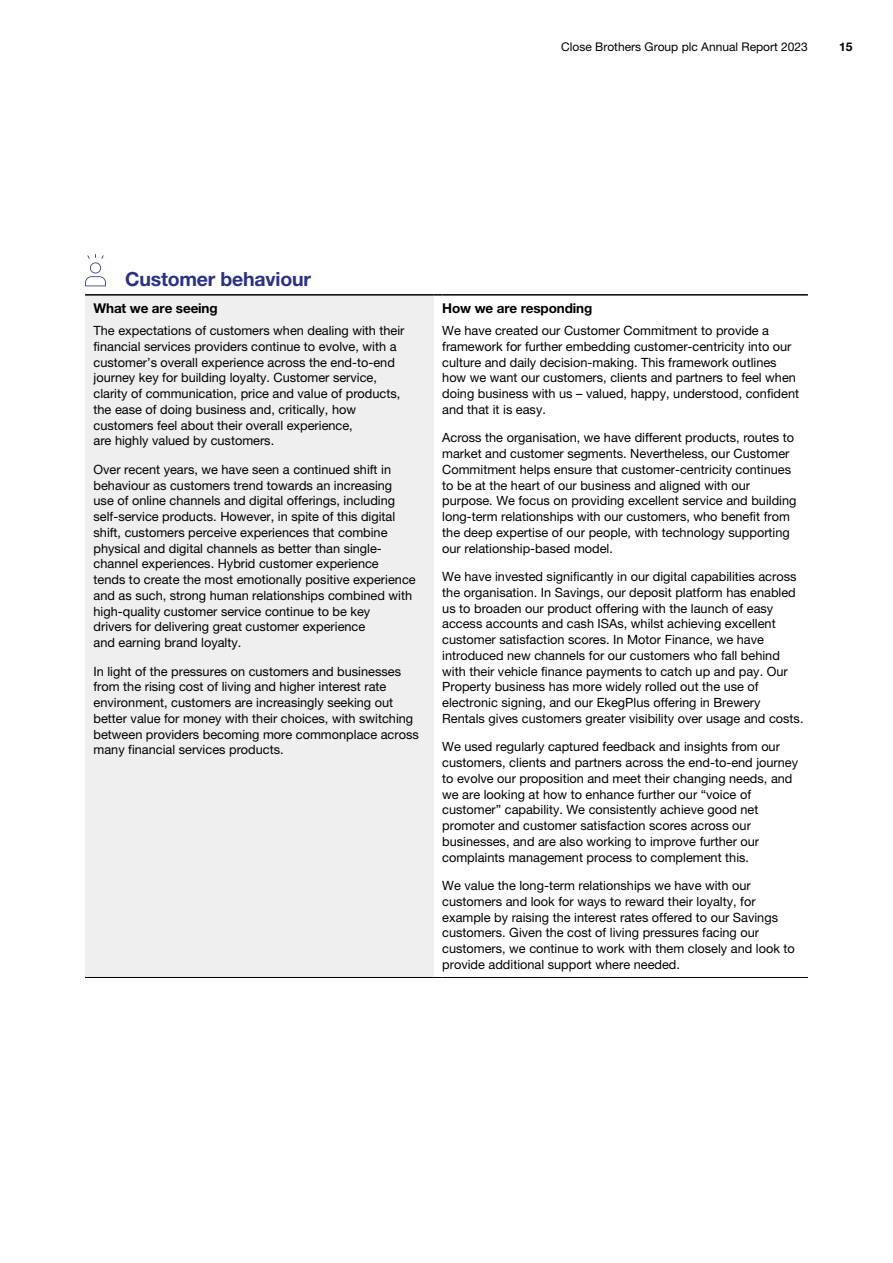
<style>
.page{position:relative;width:893px;height:1263px;background:#fff}
.page>*{position:absolute;margin:0;border:0;box-sizing:border-box;transform-origin:0 0}
.t1{font:700 19.5px "Helvetica Neue LT Std";letter-spacing:-.01em;color:#293188}
.t2{font:700 13.5px "Helvetica Neue LT Std";letter-spacing:-.01em;color:#000}
.t3{font:12.75px/15.8px "Helvetica Neue LT Std";color:#000}
.t4{font:12px "Helvetica Neue LT Std";color:#000}
.t5{font:700 12px "Helvetica Neue LT Std";color:#000}
</style>
<div class="page">
<div style="left:85px;top:295px;width:349px;height:682px;background:#f0eff0"></div>
<svg style="left:434px;top:294px;width:8px;height:2px"></svg>
<hr style="left:442px;top:294px;width:366px;height:2px;background:#000">
<hr style="left:85px;top:294px;width:349px;height:2px;background:#000">
<hr style="left:85px;top:977px;width:349px;height:1px;background:#000">
<hr style="left:442px;top:977px;width:366px;height:1px;background:#000">
<svg style="left:85px;top:254px;width:21px;height:32px"></svg>
<p class="t4" style="left:561px;top:40px;width:248px">Close Brothers Group plc Annual Report 2023</p>
<p class="t5" style="left:839px;top:39px;width:15px">15</p>
<h1 class="t1" style="left:125px;top:267px;width:187px">Customer behaviour</h1>
<p class="t2" style="left:94px;top:300px;width:126px">What we are seeing</p>
<p class="t3" style="left:94px;top:322px;width:312px">The expectations of customers when dealing with their financial services providers continue to evolve, with a customer’s overall experience across the end-to-end journey key for building loyalty. Customer service, clarity of communication, price and value of products, the ease of doing business and, critically, how customers feel about their overall experience,<br>are highly valued by customers.</p>
<p class="t3" style="left:94px;top:461px;width:324px">Over recent years, we have seen a continued shift in behaviour as customers trend towards an increasing use of online channels and digital offerings, including self-service products. However, in spite of this digital shift, customers perceive experiences that combine physical and digital channels as better than single&shy;channel experiences. Hybrid customer experience<br>tends to create the most emotionally positive experience and as such, strong human relationships combined with high-quality customer service continue to be key<br>drivers for delivering great customer experience<br>and earning brand loyalty.</p>
<p class="t3" style="left:94px;top:663px;width:327px">In light of the pressures on customers and businesses from the rising cost of living and higher interest rate environment, customers are increasingly seeking out better value for money with their choices, with switching between providers becoming more commonplace across many financial services products.</p>
<p class="t2" style="left:442px;top:300px;width:152px">How we are responding</p>
<p class="t3" style="left:442px;top:322px;width:358px">We have created our Customer Commitment to provide a framework for further embedding customer-centricity into our culture and daily decision-making. This framework outlines how we want our customers, clients and partners to feel when doing business with us – valued, happy, understood, confident and that it is easy.</p>
<p class="t3" style="left:442px;top:430px;width:356px">Across the organisation, we have different products, routes to market and customer segments. Nevertheless, our Customer Commitment helps ensure that customer-centricity continues to be at the heart of our business and aligned with our purpose. We focus on providing excellent service and building long-term relationships with our customers, who benefit from the deep expertise of our people, with technology supporting our relationship-based model.</p>
<p class="t3" style="left:442px;top:568px;width:363px">We have invested significantly in our digital capabilities across the organisation. In Savings, our deposit platform has enabled us to broaden our product offering with the launch of easy access accounts and cash ISAs, whilst achieving excellent customer satisfaction scores. In Motor Finance, we have introduced new channels for our customers who fall behind with their vehicle finance payments to catch up and pay. Our Property business has more widely rolled out the use of electronic signing, and our EkegPlus offering in Brewery Rentals gives customers greater visibility over usage and costs.</p>
<p class="t3" style="left:442px;top:739px;width:357px">We used regularly captured feedback and insights from our customers, clients and partners across the end-to-end journey to evolve our proposition and meet their changing needs, and we are looking at how to enhance further our “voice of customer” capability. We consistently achieve good net promoter and customer satisfaction scores across our businesses, and are also working to improve further our complaints management process to complement this.</p>
<p class="t3" style="left:442px;top:877px;width:354px">We value the long-term relationships we have with our customers and look for ways to reward their loyalty, for example by raising the interest rates offered to our Savings customers. Given the cost of living pressures facing our customers, we continue to work with them closely and look to provide additional support where needed.</p>
</div>
